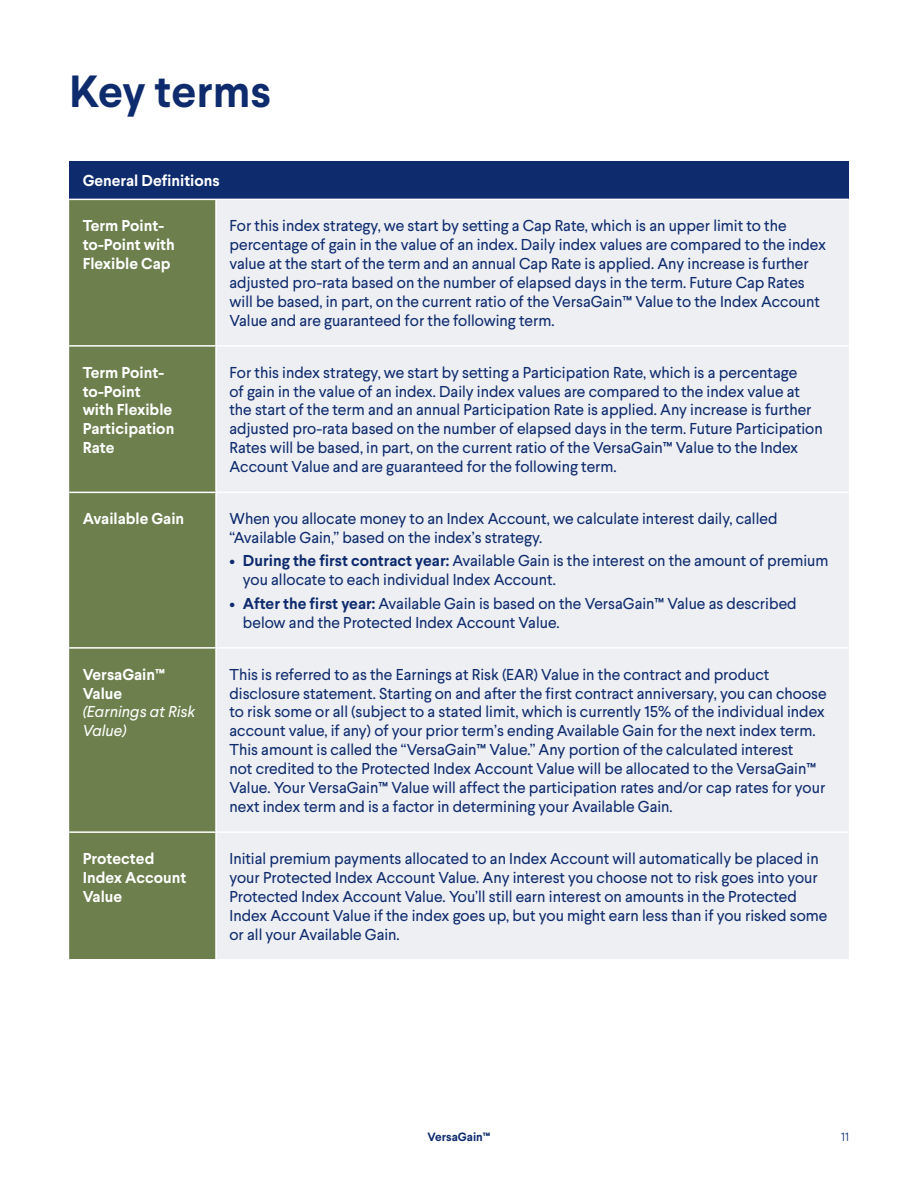
<style>
.page{position:relative;width:918px;height:1188px;background:#fff}
.page>*{position:absolute;margin:0;border:0;box-sizing:border-box;transform-origin:0 0}
.t1{font:700 45px "Larsseit";color:#0d2b6d}
.t2{font:15.75px/18.9px "Larsseit";color:#0d2b6d}
.t3{font:700 15.75px/18.9px "Larsseit";color:#fff}
.t4{font:italic 15.75px/18.9px "Larsseit";color:#fff}
.t5{font:700 12px "Larsseit";color:#0d2b6d}
.t6{font:300 12px "Larsseit";color:#0d2b6d}
.s1{font-weight:700}
</style>
<div class="page">
<div style="left:69px;top:161px;width:780px;height:38px;background:#0d2b6d"></div>
<div style="left:69px;top:200px;width:146px;height:759px;background:#6c7f4c"></div>
<div style="left:217px;top:200px;width:632px;height:759px;background:#eeeff3"></div>
<hr style="left:69px;top:345px;width:147px;height:2px;background:#fff">
<hr style="left:216px;top:345px;width:633px;height:2px;background:#fff">
<hr style="left:69px;top:492px;width:147px;height:1px;background:#fff">
<hr style="left:216px;top:492px;width:633px;height:1px;background:#fff">
<hr style="left:69px;top:647px;width:147px;height:2px;background:#fff">
<hr style="left:216px;top:647px;width:633px;height:2px;background:#fff">
<hr style="left:69px;top:831px;width:147px;height:2px;background:#fff">
<hr style="left:216px;top:831px;width:633px;height:2px;background:#fff">
<p class="t1" style="left:69px;top:61px;width:204px">Key terms</p>
<p class="t3" style="left:83px;top:171px;width:139px">General Definitions</p>
<p class="t3" style="left:83px;top:216px;width:94px">Term Point&shy;to-Point with<br>Flexible Cap</p>
<p class="t2" style="left:230px;top:216px;width:598px">For this index strategy, we start by setting a Cap Rate, which is an upper limit to the percentage of gain in the value of an index. Daily index values are compared to the index value at the start of the term and an annual Cap Rate is applied. Any increase is further adjusted pro-rata based on the number of elapsed days in the term. Future Cap Rates will be based, in part, on the current ratio of the VersaGain™ Value to the Index Account Value and are guaranteed for the following term.</p>
<p class="t3" style="left:83px;top:363px;width:93px">Term Point&shy;to-Point with Flexible<br>Participation<br>Rate</p>
<p class="t2" style="left:230px;top:362px;width:595px">For this index strategy, we start by setting a Participation Rate, which is a percentage<br>of gain in the value of an index. Daily index values are compared to the index value at the start of the term and an annual Participation Rate is applied. Any increase is further adjusted pro-rata based on the number of elapsed days in the term. Future Participation Rates will be based, in part, on the current ratio of the VersaGain™ Value to the Index Account Value and are guaranteed for the following term.</p>
<p class="t3" style="left:83px;top:509px;width:103px">Available Gain</p>
<p class="t2" style="left:230px;top:509px;width:549px">When you allocate money to an Index Account, we calculate interest daily, called “Available Gain,” based on the index’s strategy.</p>
<p class="t2" style="left:243px;top:551px;width:587px;text-indent:-13px">• <span class="s1">During the first contract year:</span> Available Gain is the interest on the amount of premium you allocate to each individual Index Account.</p>
<p class="t2" style="left:243px;top:594px;width:555px;text-indent:-13px">• <span class="s1">After the first year:</span> Available Gain is based on the VersaGain™ Value as described below and the Protected Index Account Value.</p>
<p class="t3" style="left:83px;top:665px;width:84px">VersaGain™<br>Value</p>
<p class="t4" style="left:83px;top:702px;width:114px">(Earnings at Risk<br>Value)</p>
<p class="t2" style="left:230px;top:664px;width:599px">This is referred to as the Earnings at Risk (EAR) Value in the contract and product disclosure statement. Starting on and after the first contract anniversary, you can choose to risk some or all (subject to a stated limit, which is currently 15% of the individual index account value, if any) of your prior term’s ending Available Gain for the next index term.<br>This amount is called the “VersaGain™ Value.” Any portion of the calculated interest<br>not credited to the Protected Index Account Value will be allocated to the VersaGain™ Value. Your VersaGain™ Value will affect the participation rates and/or cap rates for your next index term and is a factor in determining your Available Gain.</p>
<p class="t3" style="left:83px;top:849px;width:105px">Protected<br>Index Account<br>Value</p>
<p class="t2" style="left:230px;top:849px;width:599px">Initial premium payments allocated to an Index Account will automatically be placed in your Protected Index Account Value. Any interest you choose not to risk goes into your Protected Index Account Value. You’ll still earn interest on amounts in the Protected Index Account Value if the index goes up, but you might earn less than if you risked some or all your Available Gain.</p>
<p class="t5" style="left:428px;top:1129px;width:64px">VersaGain™</p>
<p class="t6" style="left:841px;top:1129px;width:9px">11</p>
</div>
